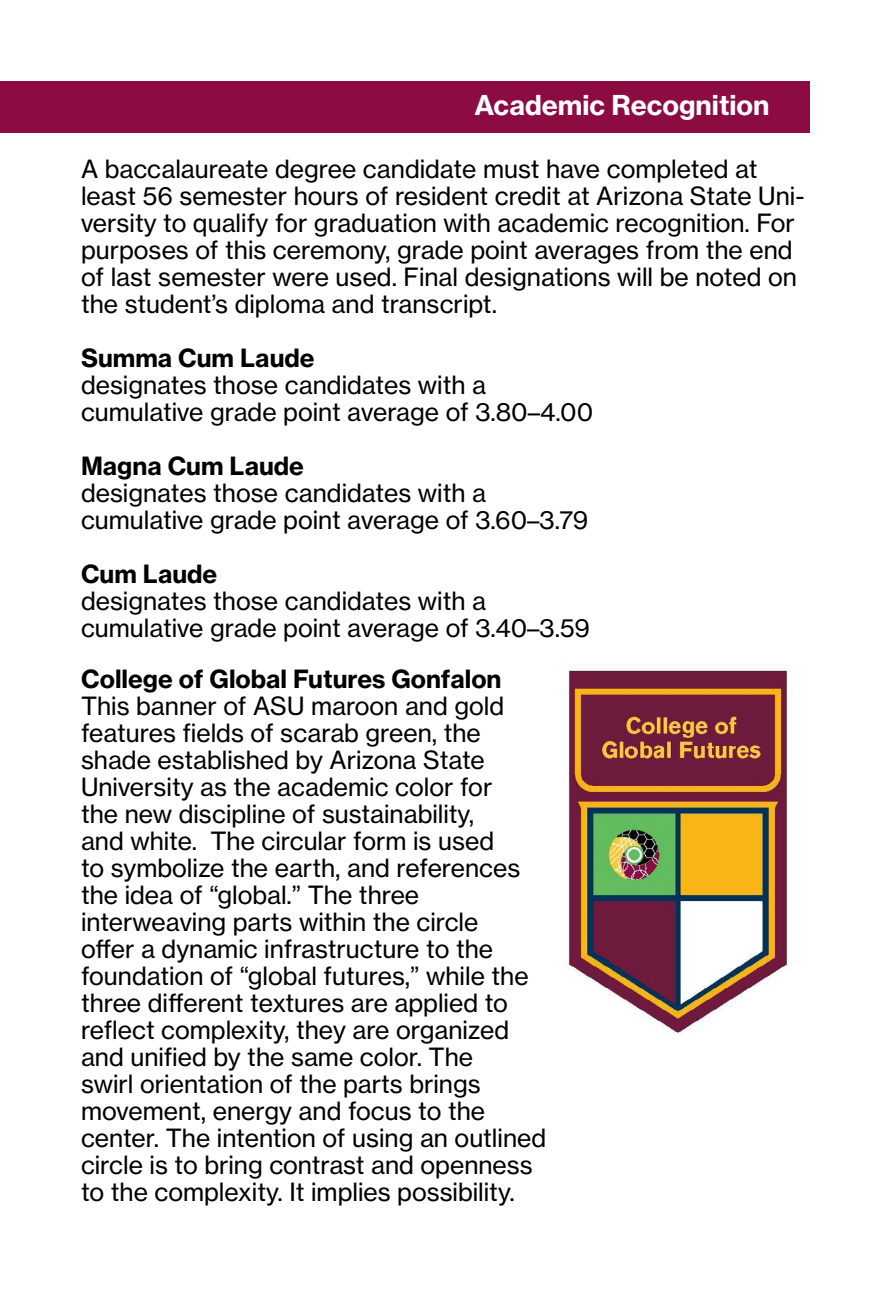
<style>
.page{position:relative;width:891px;height:1296px;background:#fff}
.page>*{position:absolute;margin:0;border:0;box-sizing:border-box;transform-origin:0 0}
.t1{font:27px "N Haas Grotesk TX Pro 75 Bd";color:#fff}
.t2{font:24.75px/27px "N Haas Grotesk TX Pro 55 Rg";color:#000}
.t3{font:24.75px "N Haas Grotesk TX Pro 75 Bd";color:#000}
</style>
<div class="page">
<div style="left:0;top:81px;width:810px;height:52px;background:#8c0b42"></div>
<img style="left:568px;top:670px;width:220px;height:365px">
<p class="t1" style="left:474px;top:88px;width:297px">Academic Recognition</p>
<p class="t2" style="left:81px;top:156px;width:725px">A baccalaureate degree candidate must have completed at least 56 semester hours of resident credit at Arizona State Uni&shy;versity to qualify for graduation with academic recognition. For purposes of this ceremony, grade point averages from the end of last semester were used. Final designations will be noted on the student’s diploma and transcript.</p>
<p class="t3" style="left:81px;top:342px;width:235px">Summa Cum Laude</p>
<p class="t2" style="left:81px;top:372px;width:514px">designates those candidates with a cumulative grade point average of 3.80–4.00</p>
<p class="t3" style="left:81px;top:450px;width:225px">Magna Cum Laude</p>
<p class="t2" style="left:81px;top:480px;width:509px">designates those candidates with a cumulative grade point average of 3.60–3.79</p>
<p class="t3" style="left:81px;top:558px;width:138px">Cum Laude</p>
<p class="t2" style="left:81px;top:588px;width:511px">designates those candidates with a cumulative grade point average of 3.40–3.59</p>
<p class="t3" style="left:81px;top:663px;width:422px">College of Global Futures Gonfalon</p>
<p class="t2" style="left:81px;top:692px;width:467px">This banner of ASU maroon and gold features fields of scarab green, the shade established by Arizona State University as the academic color for<br>the new discipline of sustainability,<br>and white. The circular form is used<br>to symbolize the earth, and references the idea of “global.” The three interweaving parts within the circle<br>offer a dynamic infrastructure to the foundation of “global futures,” while the three different textures are applied to reflect complexity, they are organized and unified by the same color. The<br>swirl orientation of the parts brings movement, energy and focus to the center. The intention of using an outlined circle is to bring contrast and openness to the complexity. It implies possibility.</p>
</div>
